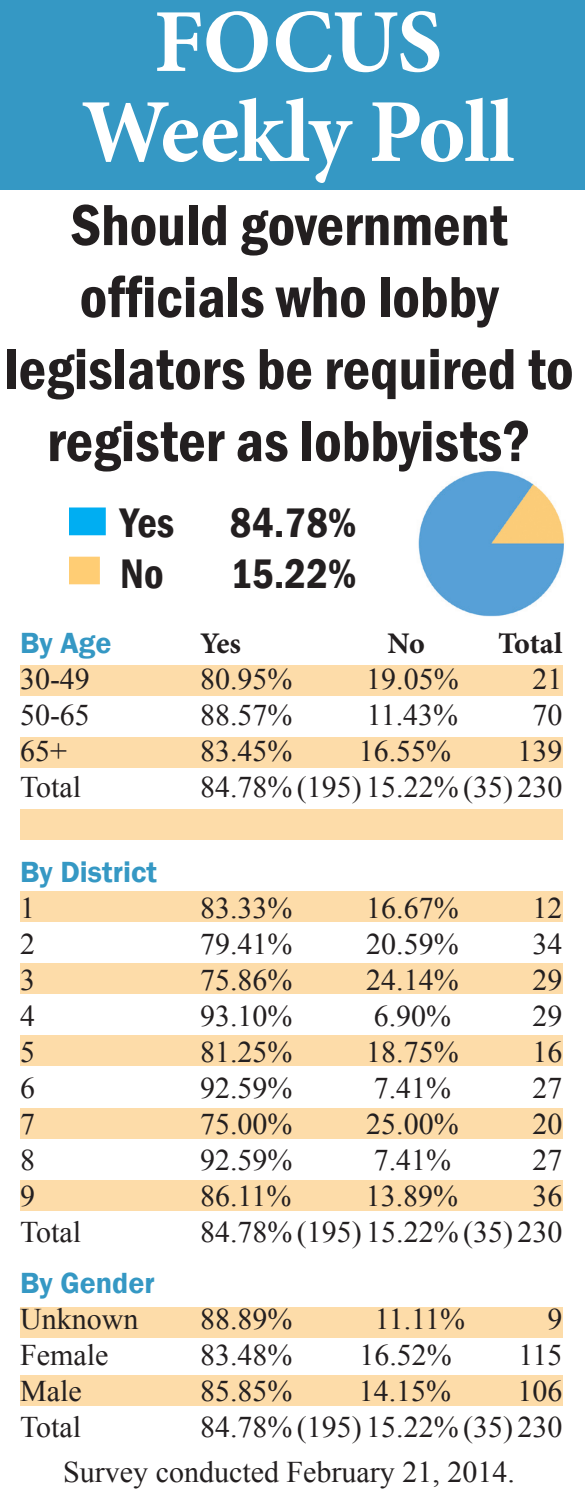
<style>
.page{position:relative;width:585px;height:1500px;background:#fff}
.page>*{position:absolute;margin:0;border:0;box-sizing:border-box;transform-origin:0 0}
.t1{font:700 90px/90px "Minion Pro";letter-spacing:-.01em;color:#fff;text-align:center}
.t2{font:600 condensed 60px/72px "Franklin Gothic";color:#231f20;text-align:center}
.t3{font:600 condensed 42.5px "Franklin Gothic";color:#231f20}
.t4{font:30px/44.5px "Times New Roman";color:#231f20}
.t5{font:600 30px "Franklin Gothic";color:#3598c4}
.t6{font:700 30px "Minion Pro";letter-spacing:-.01em;color:#231f20}
</style>
<div class="page">
<img style="left:418px;top:471px;width:146px;height:146px">
<div style="left:0;top:0;width:585px;height:189px;background:#3598c4"></div>
<div style="left:20px;top:665px;width:542px;height:31px;background:#fddca9"></div>
<div style="left:20px;top:737px;width:542px;height:31px;background:#fddca9"></div>
<div style="left:20px;top:809px;width:542px;height:31px;background:#fddca9"></div>
<div style="left:20px;top:892px;width:542px;height:30px;background:#fddca9"></div>
<div style="left:20px;top:1109px;width:542px;height:30px;background:#fddca9"></div>
<div style="left:20px;top:964px;width:542px;height:30px;background:#fddca9"></div>
<div style="left:20px;top:1181px;width:542px;height:30px;background:#fddca9"></div>
<div style="left:20px;top:1036px;width:542px;height:30px;background:#fddca9"></div>
<div style="left:20px;top:1307px;width:542px;height:31px;background:#fddca9"></div>
<div style="left:20px;top:1375px;width:542px;height:31px;background:#fddca9"></div>
<img style="left:69px;top:556px;width:31px;height:29px">
<img style="left:69px;top:507px;width:37px;height:29px">
<h1 class="t1" style="left:81px;top:-4px;width:434px">FOCUS<br>Weekly Poll</h1>
<h2 class="t2" style="left:4px;top:188px;width:571px">Should government officials who lobby legislators be required to register as lobbyists?</h2>
<h3 class="t3" style="left:120px;top:494px;width:56px">Yes</h3>
<h3 class="t3" style="left:230px;top:494px;width:128px">84.78%</h3>
<h3 class="t3" style="left:120px;top:545px;width:45px">No</h3>
<h3 class="t3" style="left:231px;top:545px;width:127px">15.22%</h3>
<p class="t5" style="left:20px;top:624px;width:93px">By Age</p>
<p class="t6" style="left:200px;top:622px;width:42px">Yes</p>
<p class="t6" style="left:388px;top:622px;width:39px">No</p>
<p class="t6" style="left:498px;top:622px;width:66px">Total</p>
<p class="t4" style="left:20px;top:656px;width:71px">30-49</p>
<p class="t4" style="left:200px;top:656px;width:94px">80.95%</p>
<p class="t4" style="left:366px;top:656px;width:94px">19.05%</p>
<p class="t4" style="left:533px;top:656px;width:31px">21</p>
<p class="t4" style="left:20px;top:692px;width:71px">50-65</p>
<p class="t4" style="left:200px;top:692px;width:94px">88.57%</p>
<p class="t4" style="left:367px;top:692px;width:93px">11.43%</p>
<p class="t4" style="left:532px;top:692px;width:31px">70</p>
<p class="t4" style="left:20px;top:728px;width:48px">65+</p>
<p class="t4" style="left:200px;top:728px;width:94px">83.45%</p>
<p class="t4" style="left:359px;top:728px;width:94px">16.55%</p>
<p class="t4" style="left:518px;top:728px;width:46px">139</p>
<p class="t4" style="left:20px;top:764px;width:63px">Total</p>
<p class="t4" style="left:200px;top:764px;width:364px">84.78% (195) 15.22% (35) 230</p>
<p class="t5" style="left:20px;top:853px;width:139px">By District</p>
<p class="t4" style="left:20px;top:885px;width:16px">1</p>
<p class="t4" style="left:200px;top:885px;width:94px">83.33%</p>
<p class="t4" style="left:366px;top:885px;width:94px">16.67%</p>
<p class="t4" style="left:532px;top:885px;width:31px">12</p>
<p class="t4" style="left:20px;top:921px;width:16px">2</p>
<p class="t4" style="left:200px;top:921px;width:94px">79.41%</p>
<p class="t4" style="left:366px;top:921px;width:94px">20.59%</p>
<p class="t4" style="left:532px;top:921px;width:31px">34</p>
<p class="t4" style="left:20px;top:957px;width:16px">3</p>
<p class="t4" style="left:200px;top:957px;width:94px">75.86%</p>
<p class="t4" style="left:366px;top:957px;width:94px">24.14%</p>
<p class="t4" style="left:532px;top:957px;width:31px">29</p>
<p class="t4" style="left:20px;top:993px;width:16px">4</p>
<p class="t4" style="left:200px;top:993px;width:94px">93.10%</p>
<p class="t4" style="left:374px;top:993px;width:79px">6.90%</p>
<p class="t4" style="left:532px;top:993px;width:31px">29</p>
<p class="t4" style="left:20px;top:1029px;width:16px">5</p>
<p class="t4" style="left:200px;top:1029px;width:94px">81.25%</p>
<p class="t4" style="left:366px;top:1029px;width:94px">18.75%</p>
<p class="t4" style="left:532px;top:1029px;width:31px">16</p>
<p class="t4" style="left:20px;top:1065px;width:16px">6</p>
<p class="t4" style="left:200px;top:1065px;width:94px">92.59%</p>
<p class="t4" style="left:374px;top:1065px;width:79px">7.41%</p>
<p class="t4" style="left:532px;top:1065px;width:31px">27</p>
<p class="t4" style="left:20px;top:1101px;width:16px">7</p>
<p class="t4" style="left:200px;top:1101px;width:94px">75.00%</p>
<p class="t4" style="left:366px;top:1101px;width:94px">25.00%</p>
<p class="t4" style="left:532px;top:1101px;width:31px">20</p>
<p class="t4" style="left:20px;top:1137px;width:16px">8</p>
<p class="t4" style="left:200px;top:1137px;width:94px">92.59%</p>
<p class="t4" style="left:374px;top:1137px;width:79px">7.41%</p>
<p class="t4" style="left:532px;top:1137px;width:31px">27</p>
<p class="t4" style="left:20px;top:1173px;width:16px">9</p>
<p class="t4" style="left:200px;top:1173px;width:93px">86.11%</p>
<p class="t4" style="left:366px;top:1173px;width:94px">13.89%</p>
<p class="t4" style="left:533px;top:1173px;width:31px">36</p>
<p class="t4" style="left:20px;top:1209px;width:63px">Total</p>
<p class="t4" style="left:200px;top:1209px;width:364px">84.78% (195) 15.22% (35) 230</p>
<p class="t5" style="left:20px;top:1264px;width:136px">By Gender</p>
<p class="t4" style="left:20px;top:1296px;width:120px">Unknown</p>
<p class="t4" style="left:200px;top:1296px;width:94px">88.89%</p>
<p class="t4" style="left:375px;top:1296px;width:92px">11.11%</p>
<p class="t4" style="left:547px;top:1296px;width:16px">9</p>
<p class="t4" style="left:20px;top:1332px;width:90px">Female</p>
<p class="t4" style="left:200px;top:1332px;width:94px">83.48%</p>
<p class="t4" style="left:359px;top:1332px;width:94px">16.52%</p>
<p class="t4" style="left:519px;top:1332px;width:45px">115</p>
<p class="t4" style="left:20px;top:1368px;width:63px">Male</p>
<p class="t4" style="left:200px;top:1368px;width:94px">85.85%</p>
<p class="t4" style="left:359px;top:1368px;width:94px">14.15%</p>
<p class="t4" style="left:517px;top:1368px;width:46px">106</p>
<p class="t4" style="left:20px;top:1404px;width:63px">Total</p>
<p class="t4" style="left:63px;top:1404px;width:501px;text-indent:137px">84.78% (195) 15.22% (35) 230<br>Survey conducted February 21, 2014.</p>
</div>
